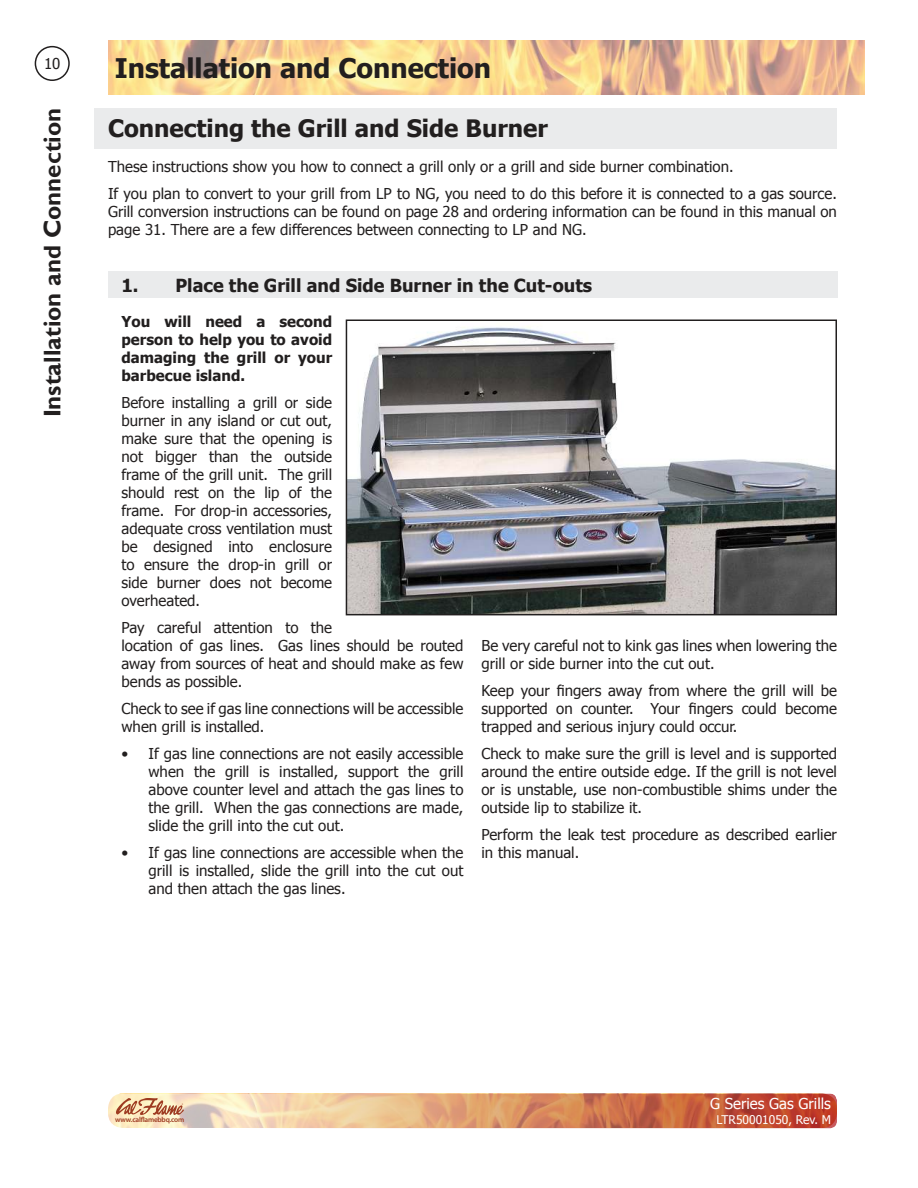
<style>
.page{position:relative;width:918px;height:1188px;background:#fff}
.page>*{position:absolute;margin:0;border:0;box-sizing:border-box;transform-origin:0 0}
.t1{font:700 27px "Tahoma";color:#221f1f}
.t2{font:700 24px "Tahoma";color:#221f1f}
.t3{font:700 24px "Gill Sans";color:#221f1f}
.t4{font:700 18px "Tahoma";color:#221f1f}
.t5{font:15px/18px "Tahoma";color:#221f1f}
.t6{font:700 15px/18px "Tahoma";color:#221f1f;text-align:justify}
.t7{font:15px "Tahoma";color:#fff}
.t8{font:12px "Tahoma";color:#fff}
.t9{font:600 7.35px "Myriad Pro";letter-spacing:-.03em;color:#9e3b21}
</style>
<div class="page">
<img style="left:108px;top:1093px;width:729px;height:35px;border-radius:7px">
<svg style="left:116px;top:1098px;width:68px;height:18px"></svg>
<div style="left:35px;top:46px;width:35px;height:35px;border:2px solid #221f1f;border-radius:50%"></div>
<img style="left:108px;top:40px;width:756px;height:54px">
<div style="left:95px;top:108px;width:742px;height:40px;background:#eaebec"></div>
<div style="left:108px;top:271px;width:729px;height:27px;background:#eaebec"></div>
<img style="left:349px;top:326px;width:485px;height:286px">
<div style="left:346px;top:319px;width:491px;height:296px;border:2px solid #221f1f"></div>
<p class="t5" style="left:44px;top:55px;width:18px">10</p>
<h1 class="t1" style="left:115px;top:57px;width:378px">Installation and Connection</h1>
<h2 class="t3" style="left:43px;top:417px;width:311px;rotate:-90deg">Installation and Connection</h2>
<h2 class="t2" style="left:108px;top:119px;width:441px">Connecting the Grill and Side Burner</h2>
<p class="t5" style="left:108px;top:153px;width:730px;line-height:27px">These instructions show you how to connect a grill only or a grill and side burner combination.<br>If you plan to convert to your grill from LP to NG, you need to do this before it is connected to a gas source.</p>
<p class="t5" style="left:108px;top:202px;width:730px">Grill conversion instructions can be found on page 28 and ordering information can be found in this manual on page 31. There are a few differences between connecting to LP and NG.</p>
<p class="t4" style="left:122px;top:278px;width:19px">1 .</p>
<p class="t4" style="left:175px;top:278px;width:418px">Place the Grill and Side Burner in the Cut-outs</p>
<p class="t6" style="left:122px;top:314px;width:212px">You will need a second person to help you to avoid damaging the grill or your barbecue island .</p>
<p class="t5" style="left:122px;top:393px;width:212px;text-align:justify">Before installing a grill or side burner in any island or cut out, make sure that the opening is not bigger than the outside frame of the grill unit. The grill should rest on the lip of the frame. For drop-in accessories, adequate cross ventilation must be designed into enclosure to ensure the drop-in grill or side burner does not become overheated.</p>
<p class="t5" style="left:122px;top:620px;width:343px">Pay careful attention to the<br>location of gas lines. Gas lines should be routed away from sources of heat and should make as few bends as possible.</p>
<p class="t5" style="left:122px;top:699px;width:343px">Check to see if gas line connections will be accessible when grill is installed.</p>
<p class="t5" style="left:148px;top:746px;width:317px;text-align:justify;text-indent:-27px">• If gas line connections are not easily accessible when the grill is installed, support the grill above counter level and attach the gas lines to the grill. When the gas connections are made, slide the grill into the cut out.</p>
<p class="t5" style="left:148px;top:845px;width:317px;text-align:justify;text-indent:-27px">• If gas line connections are accessible when the grill is installed, slide the grill into the cut out and then attach the gas lines.</p>
<p class="t5" style="left:482px;top:636px;width:357px">Be very careful not to kink gas lines when lowering the grill or side burner into the cut out.</p>
<p class="t5" style="left:482px;top:681px;width:357px;text-align:justify">Keep your fingers away from where the grill will be supported on counter. Your fingers could become trapped and serious injury could occur.</p>
<p class="t5" style="left:482px;top:744px;width:357px;text-align:justify">Check to make sure the grill is level and is supported around the entire outside edge. If the grill is not level or is unstable, use non-combustible shims under the outside lip to stabilize it.</p>
<p class="t5" style="left:482px;top:825px;width:357px">Perform the leak test procedure as described earlier in this manual.</p>
<p class="t9" style="left:115px;top:1117px;width:71px">www.calflamebbq.com</p>
<p class="t7" style="left:710px;top:1098px;width:122px">G Series Gas Grills</p>
<p class="t8" style="left:717px;top:1115px;width:116px">LTR50001050, Rev. M</p>
</div>
